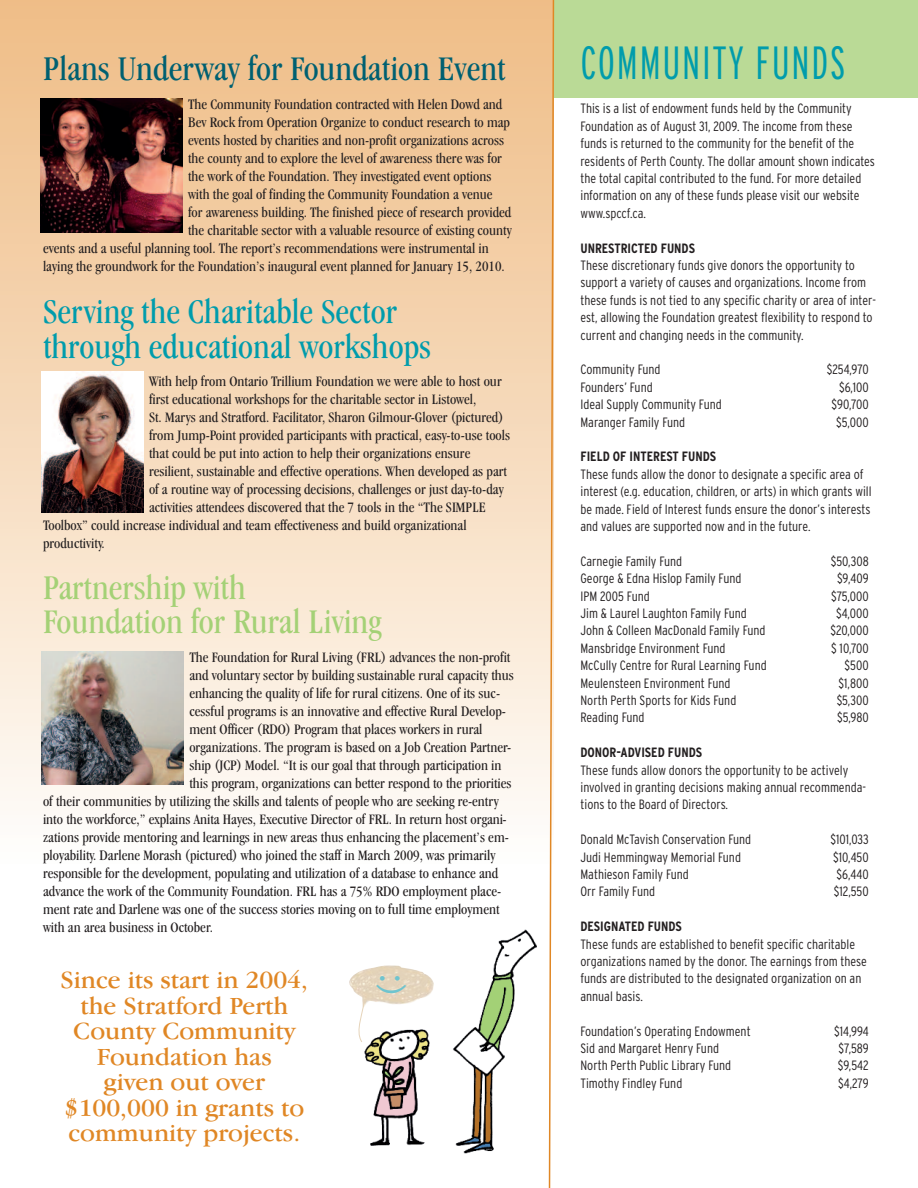
<style>
.page{position:relative;width:918px;height:1188px;background:#fff}
.page>*{position:absolute;margin:0;border:0;box-sizing:border-box;transform-origin:0 0}
.t1{font:300 extra-condensed 46.5px "Interstate";letter-spacing:.035em;color:#009cac}
.t2{font:condensed 36px/34.5px "Garamond IT Cby BT";color:#009cac}
.t3{font:condensed 36px/34.5px "Garamond IT Cby BT";color:#a4d176}
.t4{font:condensed 36px "Garamond IT Cby BT";color:#006071}
.t5{font:300 36px "Interstate";color:#6fc4cf}
.t6{font:25.5px/25.5px "Garamond IT Cby BT";color:#e08725;text-align:center}
.t7{font:condensed 15px "Garamond IT Cby BT";color:#231f20}
.t8{font:300 condensed 13.5px/17.4px "Interstate";color:#231f20}
.t9{font:700 condensed 13.5px "Interstate";color:#231f20}
</style>
<div class="page">
<div style="left:0;top:0;width:554px;height:864px;background:linear-gradient(to bottom,#eeba83,#fefcf9)"></div>
<div style="left:554px;top:0;width:364px;height:97px;background:#bada96"></div>
<img style="left:349px;top:965px;width:85px;height:40px">
<img style="left:364px;top:1029px;width:66px;height:117px">
<img style="left:453px;top:929px;width:84px;height:225px">
<svg style="left:548px;top:0;width:7px;height:1188px"></svg>
<img style="left:40px;top:99px;width:142px;height:133px">
<img style="left:42px;top:651px;width:141px;height:134px">
<img style="left:42px;top:372px;width:101px;height:140px">
<svg style="left:354px;top:998px;width:11px;height:45px"></svg>
<h2 class="t4" style="left:43px;top:55px;width:464px">Plans Underway for Foundation Event</h2>
<p class="t7" style="left:188px;top:98px;width:316px">The Community Foundation contracted with Helen Dowd and</p>
<p class="t7" style="left:188px;top:116px;width:324px">Bev Rock from Operation Organize to conduct research to map</p>
<p class="t7" style="left:188px;top:134px;width:318px">events hosted by charities and non-profit organizations across</p>
<p class="t7" style="left:188px;top:152px;width:315px">the county and to explore the level of awareness there was for</p>
<p class="t7" style="left:188px;top:170px;width:305px">the work of the Foundation. They investigated event options</p>
<p class="t7" style="left:188px;top:188px;width:306px">with the goal of finding the Community Foundation a venue</p>
<p class="t7" style="left:188px;top:206px;width:325px">for awareness building. The finished piece of research provided</p>
<p class="t7" style="left:188px;top:224px;width:325px">the charitable sector with a valuable resource of existing county</p>
<p class="t7" style="left:43px;top:242px;width:447px">events and a useful planning tool. The report’s recommendations were instrumental in</p>
<p class="t7" style="left:43px;top:260px;width:463px">laying the groundwork for the Foundation’s inaugural event planned for January 15, 2010.</p>
<h2 class="t2" style="left:43px;top:297px;width:390px">Serving the Charitable Sector through educational workshops</h2>
<p class="t7" style="left:149px;top:375px;width:354px">With help from Ontario Trillium Foundation we were able to host our</p>
<p class="t7" style="left:149px;top:393px;width:329px">first educational workshops for the charitable sector in Listowel,</p>
<p class="t7" style="left:149px;top:411px;width:356px">St. Marys and Stratford. Facilitator, Sharon Gilmour-Glover (pictured)</p>
<p class="t7" style="left:149px;top:429px;width:363px">from Jump-Point provided participants with practical, easy-to-use tools</p>
<p class="t7" style="left:149px;top:447px;width:323px">that could be put into action to help their organizations ensure</p>
<p class="t7" style="left:149px;top:465px;width:359px">resilient, sustainable and effective operations. When developed as part</p>
<p class="t7" style="left:149px;top:483px;width:356px">of a routine way of processing decisions, challenges or just day-to-day</p>
<p class="t7" style="left:149px;top:501px;width:338px">activities attendees discovered that the 7 tools in the “The SIMPLE</p>
<p class="t7" style="left:43px;top:519px;width:425px">Toolbox” could increase individual and team effectiveness and build organizational</p>
<p class="t7" style="left:43px;top:537px;width:63px">productivity.</p>
<h2 class="t3" style="left:43px;top:573px;width:340px">Partnership with<br>Foundation for Rural Living</h2>
<p class="t7" style="left:189px;top:651px;width:323px">The Foundation for Rural Living (FRL) advances the non-profit</p>
<p class="t7" style="left:189px;top:669px;width:326px">and voluntary sector by building sustainable rural capacity thus</p>
<p class="t7" style="left:189px;top:687px;width:312px">enhancing the quality of life for rural citizens. One of its suc-</p>
<p class="t7" style="left:189px;top:705px;width:318px">cessful programs is an innovative and effective Rural Develop-</p>
<p class="t7" style="left:189px;top:723px;width:295px">ment Officer (RDO) Program that places workers in rural</p>
<p class="t7" style="left:189px;top:741px;width:324px">organizations. The program is based on a Job Creation Partner-</p>
<p class="t7" style="left:189px;top:759px;width:314px">ship (JCP) Model. “It is our goal that through participation in</p>
<p class="t7" style="left:189px;top:777px;width:324px">this program, organizations can better respond to the priorities</p>
<p class="t7" style="left:43px;top:795px;width:457px">of their communities by utilizing the skills and talents of people who are seeking re-entry</p>
<p class="t7" style="left:43px;top:813px;width:465px">into the workforce,” explains Anita Hayes, Executive Director of FRL. In return host organi-</p>
<p class="t7" style="left:43px;top:831px;width:467px">zations provide mentoring and learnings in new areas thus enhancing the placement’s em-</p>
<p class="t7" style="left:43px;top:849px;width:454px">ployability. Darlene Morash (pictured) who joined the staff in March 2009, was primarily</p>
<p class="t7" style="left:43px;top:867px;width:457px">responsible for the development, populating and utilization of a database to enhance and</p>
<p class="t7" style="left:43px;top:885px;width:460px">advance the work of the Community Foundation. FRL has a 75% RDO employment place-</p>
<p class="t7" style="left:43px;top:903px;width:458px">ment rate and Darlene was one of the success stories moving on to full time employment</p>
<p class="t7" style="left:43px;top:921px;width:172px">with an area business in October.</p>
<h3 class="t6" style="left:61px;top:970px;width:249px">Since its start in 2004, the Stratford Perth<br>County Community<br>Foundation has<br>given out over $100,000 in grants to community projects.</h3>
<h2 class="t5" style="left:414px;top:974px;width:23px;rotate:90deg">:)</h2>
<h1 class="t1" style="left:580px;top:35px;width:267px">COMMUNITY FUNDS</h1>
<p class="t8" style="left:580px;top:100px;width:296px">This is a list of endowment funds held by the Community Foundation as of August 31, 2009. The income from these funds is returned to the community for the benefit of the residents of Perth County. The dollar amount shown indicates the total capital contributed to the fund. For more detailed information on any of these funds please visit our website www.spccf.ca.</p>
<p class="t9" style="left:580px;top:240px;width:116px">UNRESTRICTED FUNDS</p>
<p class="t8" style="left:580px;top:257px;width:297px">These discretionary funds give donors the opportunity to support a variety of causes and organizations. Income from these funds is not tied to any specific charity or area of inter&shy;est, allowing the Foundation greatest flexibility to respond to current and changing needs in the community.</p>
<p class="t8" style="left:580px;top:361px;width:82px">Community Fund</p>
<p class="t8" style="left:827px;top:361px;width:43px">$254,970</p>
<p class="t8" style="left:580px;top:378px;width:74px">Founders’ Fund</p>
<p class="t8" style="left:839px;top:378px;width:31px">$6,100</p>
<p class="t8" style="left:580px;top:396px;width:143px">Ideal Supply Community Fund</p>
<p class="t8" style="left:832px;top:396px;width:39px">$90,700</p>
<p class="t8" style="left:580px;top:413px;width:106px">Maranger Family Fund</p>
<p class="t8" style="left:836px;top:413px;width:34px">$5,000</p>
<p class="t9" style="left:580px;top:449px;width:137px">FIELD OF INTEREST FUNDS</p>
<p class="t8" style="left:580px;top:465px;width:293px">These funds allow the donor to designate a specific area of interest (e.g. education, children, or arts) in which grants will be made. Field of Interest funds ensure the donor’s interests and values are supported now and in the future.</p>
<p class="t8" style="left:580px;top:552px;width:103px">Carnegie Family Fund</p>
<p class="t8" style="left:831px;top:552px;width:40px">$50,308</p>
<p class="t8" style="left:580px;top:570px;width:163px">George &amp; Edna Hislop Family Fund</p>
<p class="t8" style="left:837px;top:570px;width:33px">$9,409</p>
<p class="t8" style="left:580px;top:587px;width:71px">IPM 2005 Fund</p>
<p class="t8" style="left:831px;top:587px;width:39px">$75,000</p>
<p class="t8" style="left:580px;top:605px;width:168px">Jim &amp; Laurel Laughton Family Fund</p>
<p class="t8" style="left:836px;top:605px;width:34px">$4,000</p>
<p class="t8" style="left:580px;top:622px;width:187px">John &amp; Colleen MacDonald Family Fund</p>
<p class="t8" style="left:830px;top:622px;width:40px">$20,000</p>
<p class="t8" style="left:580px;top:639px;width:147px">Mansbridge Environment Fund</p>
<p class="t8" style="left:831px;top:639px;width:39px">$ 10,700</p>
<p class="t8" style="left:580px;top:657px;width:188px">McCully Centre for Rural Learning Fund</p>
<p class="t8" style="left:845px;top:657px;width:26px">$500</p>
<p class="t8" style="left:580px;top:674px;width:152px">Meulensteen Environment Fund</p>
<p class="t8" style="left:839px;top:674px;width:32px">$1,800</p>
<p class="t8" style="left:580px;top:692px;width:157px">North Perth Sports for Kids Fund</p>
<p class="t8" style="left:837px;top:692px;width:34px">$5,300</p>
<p class="t8" style="left:580px;top:709px;width:66px">Reading Fund</p>
<p class="t8" style="left:837px;top:709px;width:33px">$5,980</p>
<p class="t9" style="left:580px;top:745px;width:123px">DONOR-ADVISED FUNDS</p>
<p class="t8" style="left:580px;top:761px;width:287px">These funds allow donors the opportunity to be actively involved in granting decisions making annual recommenda&shy;tions to the Board of Directors.</p>
<p class="t8" style="left:580px;top:831px;width:172px">Donald McTavish Conservation Fund</p>
<p class="t8" style="left:831px;top:831px;width:40px">$101,033</p>
<p class="t8" style="left:580px;top:848px;width:162px">Judi Hemmingway Memorial Fund</p>
<p class="t8" style="left:833px;top:848px;width:37px">$10,450</p>
<p class="t8" style="left:580px;top:866px;width:110px">Mathieson Family Fund</p>
<p class="t8" style="left:837px;top:866px;width:34px">$6,440</p>
<p class="t8" style="left:580px;top:883px;width:76px">Orr Family Fund</p>
<p class="t8" style="left:834px;top:883px;width:36px">$12,550</p>
<p class="t9" style="left:580px;top:919px;width:103px">DESIGNATED FUNDS</p>
<p class="t8" style="left:580px;top:935px;width:288px">These funds are established to benefit specific charitable organizations named by the donor. The earnings from these funds are distributed to the designated organization on an annual basis.</p>
<p class="t8" style="left:580px;top:1022px;width:172px">Foundation’s Operating Endowment</p>
<p class="t8" style="left:834px;top:1022px;width:36px">$14,994</p>
<p class="t8" style="left:580px;top:1040px;width:140px">Sid and Margaret Henry Fund</p>
<p class="t8" style="left:839px;top:1040px;width:32px">$7,589</p>
<p class="t8" style="left:580px;top:1057px;width:152px">North Perth Public Library Fund</p>
<p class="t8" style="left:838px;top:1057px;width:32px">$9,542</p>
<p class="t8" style="left:580px;top:1074px;width:103px">Timothy Findley Fund</p>
<p class="t8" style="left:838px;top:1074px;width:32px">$4,279</p>
</div>
